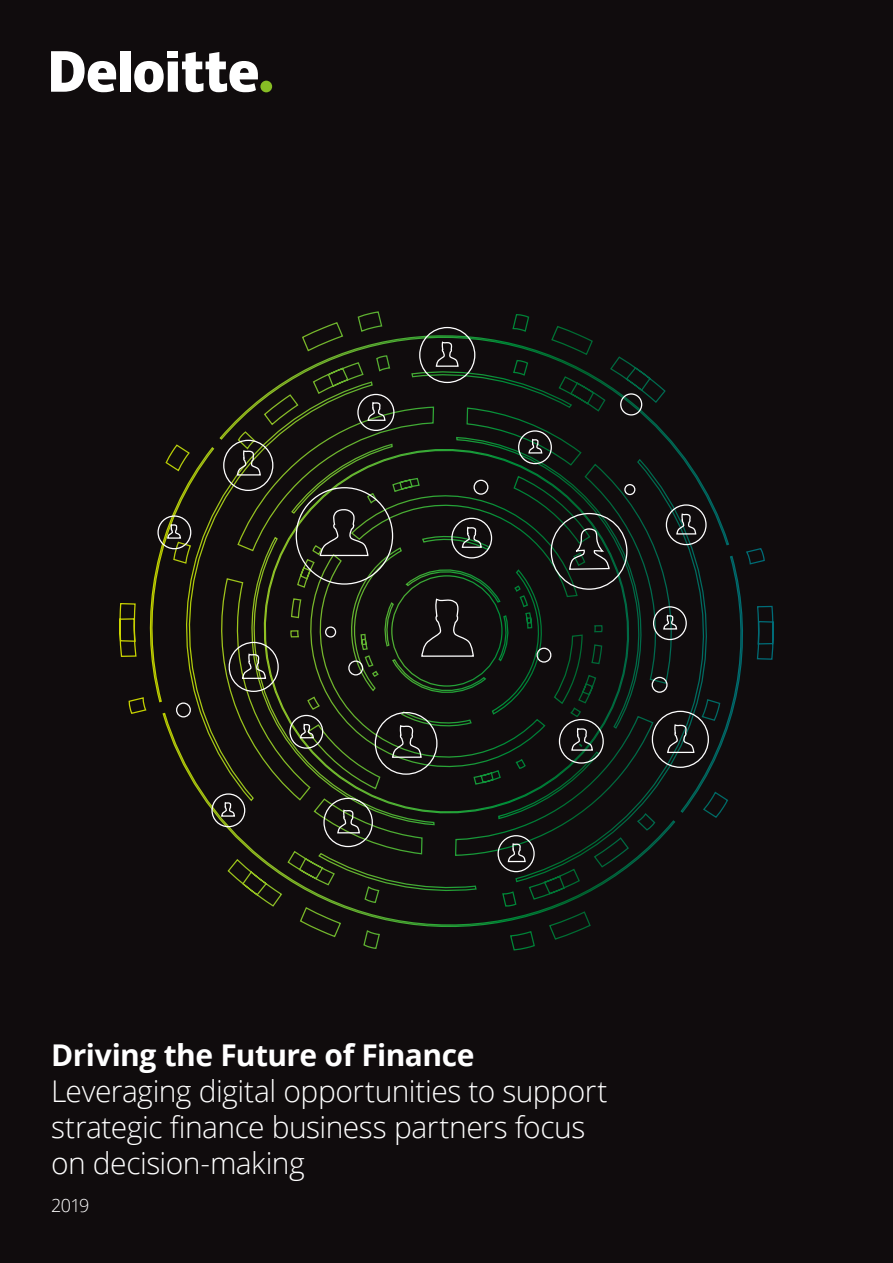
<style>
.page{position:relative;width:893px;height:1263px;background:#100c0d}
.page>*{position:absolute;margin:0;border:0;box-sizing:border-box;transform-origin:0 0}
.COVER_SUBHEAD{font:300 30px/36px "Open Sans";letter-spacing:-.015em;color:#fff}
.COVER_TITLE{font:700 30px "Open Sans";letter-spacing:-.02em;color:#fff}
.Cover_subtitle__2nd{font:300 18px "Open Sans";color:#fff}
</style>
<div class="page">
<svg style="left:119px;top:311px;width:655px;height:640px"></svg>
<svg style="left:421px;top:599px;width:53px;height:58px"></svg>
<svg style="left:319px;top:508px;width:50px;height:84px"></svg>
<svg style="left:568px;top:529px;width:42px;height:41px"></svg>
<svg style="left:391px;top:725px;width:31px;height:33px"></svg>
<svg style="left:435px;top:341px;width:24px;height:26px"></svg>
<svg style="left:337px;top:809px;width:23px;height:25px"></svg>
<svg style="left:236px;top:450px;width:25px;height:26px"></svg>
<svg style="left:241px;top:653px;width:26px;height:27px"></svg>
<svg style="left:461px;top:527px;width:21px;height:21px"></svg>
<svg style="left:571px;top:728px;width:23px;height:23px"></svg>
<svg style="left:367px;top:402px;width:19px;height:20px"></svg>
<svg style="left:528px;top:439px;width:15px;height:15px"></svg>
<svg style="left:663px;top:615px;width:15px;height:15px"></svg>
<svg style="left:299px;top:723px;width:16px;height:16px"></svg>
<svg style="left:167px;top:524px;width:15px;height:15px"></svg>
<svg style="left:666px;top:724px;width:29px;height:30px"></svg>
<svg style="left:507px;top:843px;width:19px;height:20px"></svg>
<svg style="left:676px;top:513px;width:21px;height:22px"></svg>
<svg style="left:220px;top:802px;width:16px;height:15px"></svg>
<div style="left:375px;top:712px;width:62px;height:63px;border:1px solid #fff;border-radius:50%"></div>
<div style="left:551px;top:513px;width:76px;height:77px;border:1px solid #fff;border-radius:50%"></div>
<div style="left:223px;top:440px;width:50px;height:51px;border:1px solid #fff;border-radius:50%"></div>
<div style="left:323px;top:798px;width:50px;height:49px;border:1px solid #fff;border-radius:50%"></div>
<div style="left:419px;top:327px;width:56px;height:56px;border:1px solid #fff;border-radius:50%"></div>
<div style="left:451px;top:518px;width:41px;height:40px;border:1px solid #fff;border-radius:50%"></div>
<div style="left:157px;top:515px;width:34px;height:34px;border:1px solid #fff;border-radius:50%"></div>
<div style="left:357px;top:394px;width:37px;height:37px;border:1px solid #fff;border-radius:50%"></div>
<div style="left:652px;top:711px;width:57px;height:57px;border:1px solid #fff;border-radius:50%"></div>
<div style="left:497px;top:835px;width:38px;height:37px;border:1px solid #fff;border-radius:50%"></div>
<div style="left:666px;top:504px;width:41px;height:41px;border:1px solid #fff;border-radius:50%"></div>
<div style="left:211px;top:793px;width:34px;height:34px;border:1px solid #fff;border-radius:50%"></div>
<div style="left:229px;top:642px;width:50px;height:50px;border:1px solid #fff;border-radius:50%"></div>
<div style="left:289px;top:715px;width:34px;height:34px;border:1px solid #fff;border-radius:50%"></div>
<div style="left:518px;top:430px;width:34px;height:34px;border:1px solid #fff;border-radius:50%"></div>
<div style="left:653px;top:606px;width:34px;height:34px;border:1px solid #fff;border-radius:50%"></div>
<div style="left:559px;top:719px;width:45px;height:45px;border:1px solid #fff;border-radius:50%"></div>
<div style="left:620px;top:393px;width:22px;height:22px;border:1px solid #fff;border-radius:50%"></div>
<div style="left:624px;top:484px;width:11px;height:11px;border:1px solid #fff;border-radius:50%"></div>
<div style="left:473px;top:480px;width:15px;height:15px;border:1px solid #fff;border-radius:50%"></div>
<div style="left:536px;top:648px;width:15px;height:15px;border:1px solid #fff;border-radius:50%"></div>
<div style="left:348px;top:660px;width:15px;height:15px;border:1px solid #fff;border-radius:50%"></div>
<div style="left:176px;top:702px;width:15px;height:15px;border:1px solid #fff;border-radius:50%"></div>
<div style="left:652px;top:677px;width:16px;height:16px;border:1px solid #fff;border-radius:50%"></div>
<div style="left:325px;top:626px;width:11px;height:12px;border:1px solid #fff;border-radius:50%"></div>
<div style="left:260px;top:81px;width:12px;height:11px;background:#87bd25;border-radius:50%"></div>
<div style="left:120px;top:51px;width:10px;height:41px;background:#fff"></div>
<div style="left:168px;top:51px;width:10px;height:7px;background:#fff"></div>
<svg style="left:134px;top:52px;width:124px;height:40px"></svg>
<svg style="left:51px;top:51px;width:65px;height:41px"></svg>
<p class="COVER_TITLE" style="left:51px;top:1034px;width:425px">Driving the Future of Finance</p>
<p class="COVER_SUBHEAD" style="left:51px;top:1072px;width:558px">Leveraging digital opportunities to support strategic finance business partners focus on decision-making</p>
<p class="Cover_subtitle__2nd" style="left:51px;top:1193px;width:40px">2019</p>
</div>
